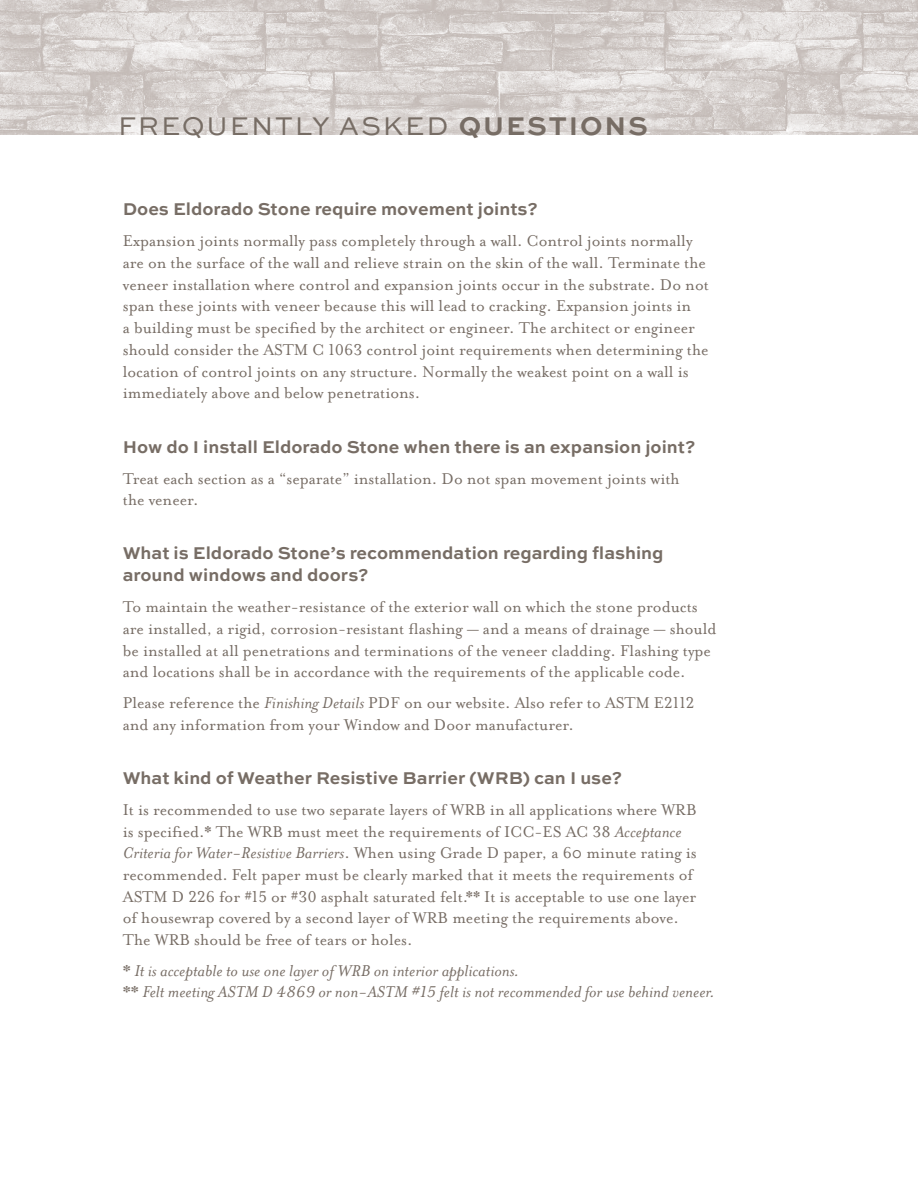
<style>
.page{position:relative;width:918px;height:1188px;background:#fff}
.page>*{position:absolute;margin:0;border:0;box-sizing:border-box;transform-origin:0 0}
.t1{font:27px "Sweet Sans";letter-spacing:.07em;color:#776d65}
.t2{font:18px/21.8px "Mrs Eaves OT";color:#776d65}
.t3{font:700 18px/21.8px "Sweet Sans";color:#776d65}
.t4{font:italic 18px/21.8px "Mrs Eaves OT";color:#776d65;scale:1.1 1}
.s1{font-weight:700}
.s2{font-style:italic}
.s3{font-style:normal}
</style>
<div class="page">
<img style="left:0;top:0;width:918px;height:135px">
<div style="left:110px;top:105px;width:548px;height:45px;background:#fff;opacity:.5"></div>
<h1 class="t1" style="left:118px;top:111px;width:531px">FREQUENTLY ASKED <span class="s1">QUESTIONS</span></h1>
<p class="t3" style="left:123px;top:199px;width:416px">Does Eldorado Stone require movement joints?</p>
<p class="t2" style="left:123px;top:230px;width:588px">Expansion joints normally pass completely through a wall. Control joints normally are on the surface of the wall and relieve strain on the skin of the wall. Terminate the veneer installation where control and expansion joints occur in the substrate. Do not span these joints with veneer because this will lead to cracking. Expansion joints in<br>a building must be specified by the architect or engineer. The architect or engineer should consider the ASTM C 1063 control joint requirements when determining the location of control joints on any structure. Normally the weakest point on a wall is immediately above and below penetrations.</p>
<p class="t3" style="left:123px;top:436px;width:574px">How do I install Eldorado Stone when there is an expansion joint?</p>
<p class="t2" style="left:123px;top:467px;width:558px">Treat each section as a “separate” installation. Do not span movement joints with the veneer.</p>
<p class="t3" style="left:123px;top:543px;width:542px">What is Eldorado Stone’s recommendation regarding flashing around windows and doors?</p>
<p class="t2" style="left:123px;top:596px;width:595px">To maintain the weather-resistance of the exterior wall on which the stone products are installed, a rigid, corrosion-resistant flashing — and a means of drainage — should be installed at all penetrations and terminations of the veneer cladding. Flashing type and locations shall be in accordance with the requirements of the applicable code.</p>
<p class="t2" style="left:123px;top:692px;width:573px">Please reference the <span class="s2">Finishing Details</span> PDF on our website. Also refer to ASTM E2112 and any information from your Window and Door manufacturer.</p>
<p class="t3" style="left:123px;top:767px;width:501px">What kind of Weather Resistive Barrier (WRB) can I use?</p>
<p class="t2" style="left:123px;top:798px;width:576px">It is recommended to use two separate layers of WRB in all applications where WRB is specified.* The WRB must meet the requirements of ICC-ES AC 38 <span class="s2">Acceptance Criteria for Water-Resistive Barriers</span>. When using Grade D paper, a 60 minute rating is recommended. Felt paper must be clearly marked that it meets the requirements of ASTM D 226 for #15 or #30 asphalt saturated felt.** It is acceptable to use one layer of housewrap covered by a second layer of WRB meeting the requirements above.<br>The WRB should be free of tears or holes.</p>
<p class="t4" style="left:123px;top:960px;width:540px"><span class="s3">*</span> It is acceptable to use one layer of WRB on interior applications.<br><span class="s3">**</span> Felt meeting ASTM D 4869 or non-ASTM #15 felt is not recommended for use behind veneer.</p>
</div>
